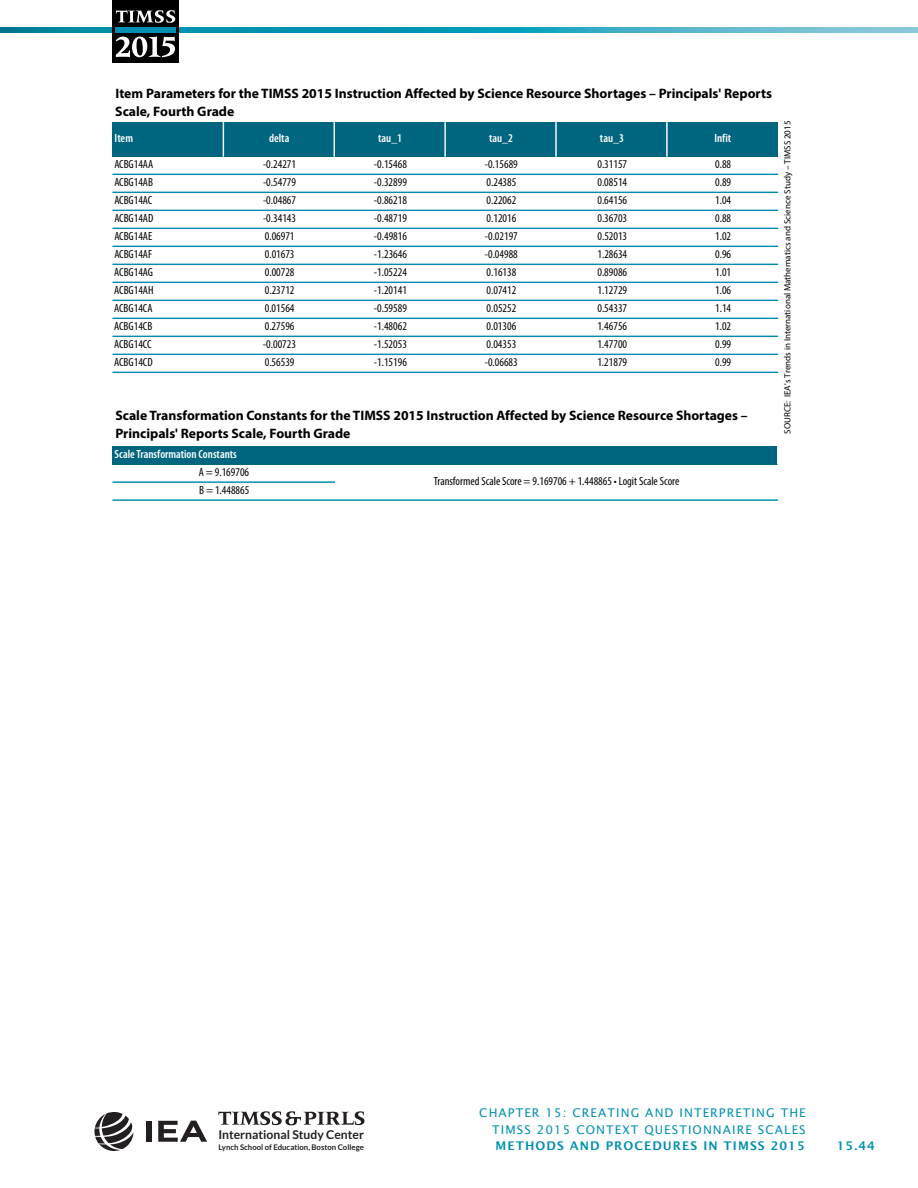
<style>
.page{position:relative;width:918px;height:1188px;background:#fff}
.page>*{position:absolute;margin:0;border:0;box-sizing:border-box;transform-origin:0 0}
.t1{font:700 13.65px/17.7px "Myriad Pro";color:#000}
.t2{font:700 12.15px "Lato";color:#231f20}
.t3{font:12px/16.5px "Lucida Sans";letter-spacing:.09em;color:#008fb1;text-align:right}
.t4{font:600 12px "Lucida Sans";letter-spacing:.09em;color:#008fb1}
.t5{font:condensed 11.85px "Myriad Pro";color:#000}
.t6{font:600 condensed 11.85px/18px "Myriad Pro";color:#fff}
.t7{font:9px "Myriad Pro";color:#000}
.t8{font:700 7.8px "Lato";color:#231f20}
.s1{font-weight:400;color:#000}
</style>
<div class="page">
<svg style="left:0;top:27px;width:918px;height:6px;background:#29a2bc"></svg>
<div style="left:112px;top:0;width:67px;height:63px;background:#000"></div>
<svg style="left:116px;top:10px;width:59px;height:13px"></svg>
<svg style="left:116px;top:37px;width:59px;height:20px"></svg>
<div style="left:115px;top:27px;width:61px;height:6px;background:#008fb1"></div>
<svg style="left:94px;top:1112px;width:40px;height:39px"></svg>
<div style="left:146px;top:1121px;width:6px;height:21px;background:#231f20"></div>
<svg style="left:158px;top:1121px;width:49px;height:21px"></svg>
<svg style="left:218px;top:1111px;width:146px;height:14px"></svg>
<div style="left:112px;top:122px;width:666px;height:35px;background:#00667f"></div>
<div style="left:112px;top:446px;width:666px;height:18px;background:#00667f"></div>
<hr style="left:334px;top:122px;width:1px;height:35px;background:#fff">
<hr style="left:223px;top:122px;width:1px;height:35px;background:#fff">
<hr style="left:444px;top:122px;width:2px;height:35px;background:#fff">
<hr style="left:555px;top:122px;width:2px;height:35px;background:#fff">
<hr style="left:666px;top:122px;width:2px;height:35px;background:#fff">
<svg style="left:777px;top:446px;width:1px;height:18px"></svg>
<hr style="left:112px;top:174px;width:666px;height:1px;background:#008bb0">
<hr style="left:112px;top:192px;width:666px;height:1px;background:#008bb0">
<hr style="left:112px;top:210px;width:666px;height:1px;background:#008bb0">
<hr style="left:112px;top:228px;width:666px;height:1px;background:#008bb0">
<hr style="left:112px;top:246px;width:666px;height:1px;background:#008bb0">
<hr style="left:112px;top:264px;width:666px;height:1px;background:#008bb0">
<hr style="left:112px;top:282px;width:666px;height:1px;background:#008bb0">
<hr style="left:112px;top:300px;width:666px;height:1px;background:#008bb0">
<hr style="left:112px;top:318px;width:666px;height:1px;background:#008bb0">
<hr style="left:112px;top:336px;width:666px;height:1px;background:#008bb0">
<hr style="left:112px;top:354px;width:666px;height:1px;background:#008bb0">
<hr style="left:112px;top:372px;width:666px;height:1px;background:#008bb0">
<hr style="left:112px;top:481px;width:223px;height:2px;background:#008bb0">
<hr style="left:112px;top:499px;width:666px;height:2px;background:#008bb0">
<p class="t1" style="left:115px;top:84px;width:658px">Item Parameters for the TIMSS 2015 Instruction Affected by Science Resource Shortages – Principals' Reports<br>Scale, Fourth Grade</p>
<p class="t6" style="left:115px;top:130px;width:20px">Item</p>
<p class="t6" style="left:269px;top:130px;width:22px">delta</p>
<p class="t6" style="left:378px;top:130px;width:25px">tau_1</p>
<p class="t6" style="left:489px;top:130px;width:25px">tau_2</p>
<p class="t6" style="left:600px;top:130px;width:25px">tau_3</p>
<p class="t6" style="left:714px;top:130px;width:18px">Infit</p>
<p class="t5" style="left:114px;top:157px;width:40px">ACBG14AA</p>
<p class="t5" style="left:263px;top:157px;width:35px">-0.24271</p>
<p class="t5" style="left:374px;top:157px;width:35px">-0.15468</p>
<p class="t5" style="left:485px;top:157px;width:35px">-0.15689</p>
<p class="t5" style="left:597px;top:157px;width:31px">0.31157</p>
<p class="t5" style="left:715px;top:157px;width:18px">0.88</p>
<p class="t5" style="left:114px;top:175px;width:40px">ACBG14AB</p>
<p class="t5" style="left:263px;top:175px;width:35px">-0.54779</p>
<p class="t5" style="left:374px;top:175px;width:35px">-0.32899</p>
<p class="t5" style="left:487px;top:175px;width:31px">0.24385</p>
<p class="t5" style="left:597px;top:175px;width:31px">0.08514</p>
<p class="t5" style="left:715px;top:175px;width:18px">0.89</p>
<p class="t5" style="left:114px;top:193px;width:39px">ACBG14AC</p>
<p class="t5" style="left:263px;top:193px;width:35px">-0.04867</p>
<p class="t5" style="left:374px;top:193px;width:35px">-0.86218</p>
<p class="t5" style="left:487px;top:193px;width:31px">0.22062</p>
<p class="t5" style="left:597px;top:193px;width:31px">0.64156</p>
<p class="t5" style="left:715px;top:193px;width:18px">1.04</p>
<p class="t5" style="left:114px;top:211px;width:41px">ACBG14AD</p>
<p class="t5" style="left:263px;top:211px;width:35px">-0.34143</p>
<p class="t5" style="left:374px;top:211px;width:35px">-0.48719</p>
<p class="t5" style="left:487px;top:211px;width:31px">0.12016</p>
<p class="t5" style="left:597px;top:211px;width:31px">0.36703</p>
<p class="t5" style="left:715px;top:211px;width:18px">0.88</p>
<p class="t5" style="left:114px;top:229px;width:40px">ACBG14AE</p>
<p class="t5" style="left:265px;top:229px;width:31px">0.06971</p>
<p class="t5" style="left:374px;top:229px;width:35px">-0.49816</p>
<p class="t5" style="left:485px;top:229px;width:35px">-0.02197</p>
<p class="t5" style="left:597px;top:229px;width:31px">0.52013</p>
<p class="t5" style="left:715px;top:229px;width:18px">1.02</p>
<p class="t5" style="left:114px;top:247px;width:39px">ACBG14AF</p>
<p class="t5" style="left:265px;top:247px;width:31px">0.01673</p>
<p class="t5" style="left:374px;top:247px;width:35px">-1.23646</p>
<p class="t5" style="left:485px;top:247px;width:35px">-0.04988</p>
<p class="t5" style="left:597px;top:247px;width:31px">1.28634</p>
<p class="t5" style="left:715px;top:247px;width:18px">0.96</p>
<p class="t5" style="left:114px;top:265px;width:40px">ACBG14AG</p>
<p class="t5" style="left:265px;top:265px;width:31px">0.00728</p>
<p class="t5" style="left:374px;top:265px;width:35px">-1.05224</p>
<p class="t5" style="left:487px;top:265px;width:31px">0.16138</p>
<p class="t5" style="left:597px;top:265px;width:31px">0.89086</p>
<p class="t5" style="left:715px;top:265px;width:18px">1.01</p>
<p class="t5" style="left:114px;top:283px;width:41px">ACBG14AH</p>
<p class="t5" style="left:265px;top:283px;width:31px">0.23712</p>
<p class="t5" style="left:374px;top:283px;width:35px">-1.20141</p>
<p class="t5" style="left:487px;top:283px;width:31px">0.07412</p>
<p class="t5" style="left:597px;top:283px;width:31px">1.12729</p>
<p class="t5" style="left:715px;top:283px;width:18px">1.06</p>
<p class="t5" style="left:114px;top:301px;width:40px">ACBG14CA</p>
<p class="t5" style="left:265px;top:301px;width:31px">0.01564</p>
<p class="t5" style="left:374px;top:301px;width:35px">-0.59589</p>
<p class="t5" style="left:487px;top:301px;width:31px">0.05252</p>
<p class="t5" style="left:597px;top:301px;width:31px">0.54337</p>
<p class="t5" style="left:715px;top:301px;width:18px">1.14</p>
<p class="t5" style="left:114px;top:319px;width:40px">ACBG14CB</p>
<p class="t5" style="left:265px;top:319px;width:31px">0.27596</p>
<p class="t5" style="left:374px;top:319px;width:35px">-1.48062</p>
<p class="t5" style="left:487px;top:319px;width:31px">0.01306</p>
<p class="t5" style="left:597px;top:319px;width:31px">1.46756</p>
<p class="t5" style="left:715px;top:319px;width:18px">1.02</p>
<p class="t5" style="left:114px;top:337px;width:39px">ACBG14CC</p>
<p class="t5" style="left:263px;top:337px;width:35px">-0.00723</p>
<p class="t5" style="left:374px;top:337px;width:35px">-1.52053</p>
<p class="t5" style="left:487px;top:337px;width:31px">0.04353</p>
<p class="t5" style="left:597px;top:337px;width:31px">1.47700</p>
<p class="t5" style="left:715px;top:337px;width:18px">0.99</p>
<p class="t5" style="left:114px;top:355px;width:40px">ACBG14CD</p>
<p class="t5" style="left:265px;top:355px;width:31px">0.56539</p>
<p class="t5" style="left:374px;top:355px;width:35px">-1.15196</p>
<p class="t5" style="left:485px;top:355px;width:35px">-0.06683</p>
<p class="t5" style="left:597px;top:355px;width:31px">1.21879</p>
<p class="t5" style="left:715px;top:355px;width:18px">0.99</p>
<p class="t1" style="left:115px;top:406px;width:634px">Scale Transformation Constants for the TIMSS 2015 Instruction Affected by Science Resource Shortages –<br>Principals' Reports Scale, Fourth Grade</p>
<p class="t6" style="left:199px;top:445px;width:52px;text-indent:-84px">Scale Transformation Constants<br><span class="s1">A = 9.169706</span></p>
<p class="t5" style="left:434px;top:474px;width:247px">Transformed Scale Score = 9.169706 + 1.448865 • Logit Scale Score</p>
<p class="t5" style="left:199px;top:483px;width:52px">B = 1.448865</p>
<p class="t7" style="left:782px;top:434px;width:315px;rotate:-90deg">SOURCE: IEA's Trends in International Mathematics and Science Study – TIMSS 2015</p>
<p class="t2" style="left:218px;top:1128px;width:147px">International Study Center</p>
<p class="t8" style="left:218px;top:1143px;width:147px">Lynch School of Education, Boston College</p>
<p class="t3" style="left:479px;top:1105px;width:328px">CHAPTER 15: CREATING AND INTERPRETING THE<br>TIMSS 2015 CONTEXT QUESTIONNAIRE SCALES</p>
<p class="t4" style="left:496px;top:1139px;width:311px">METHODS AND PROCEDURES IN TIMSS 2015</p>
<p class="t4" style="left:837px;top:1139px;width:39px">15.44</p>
</div>
